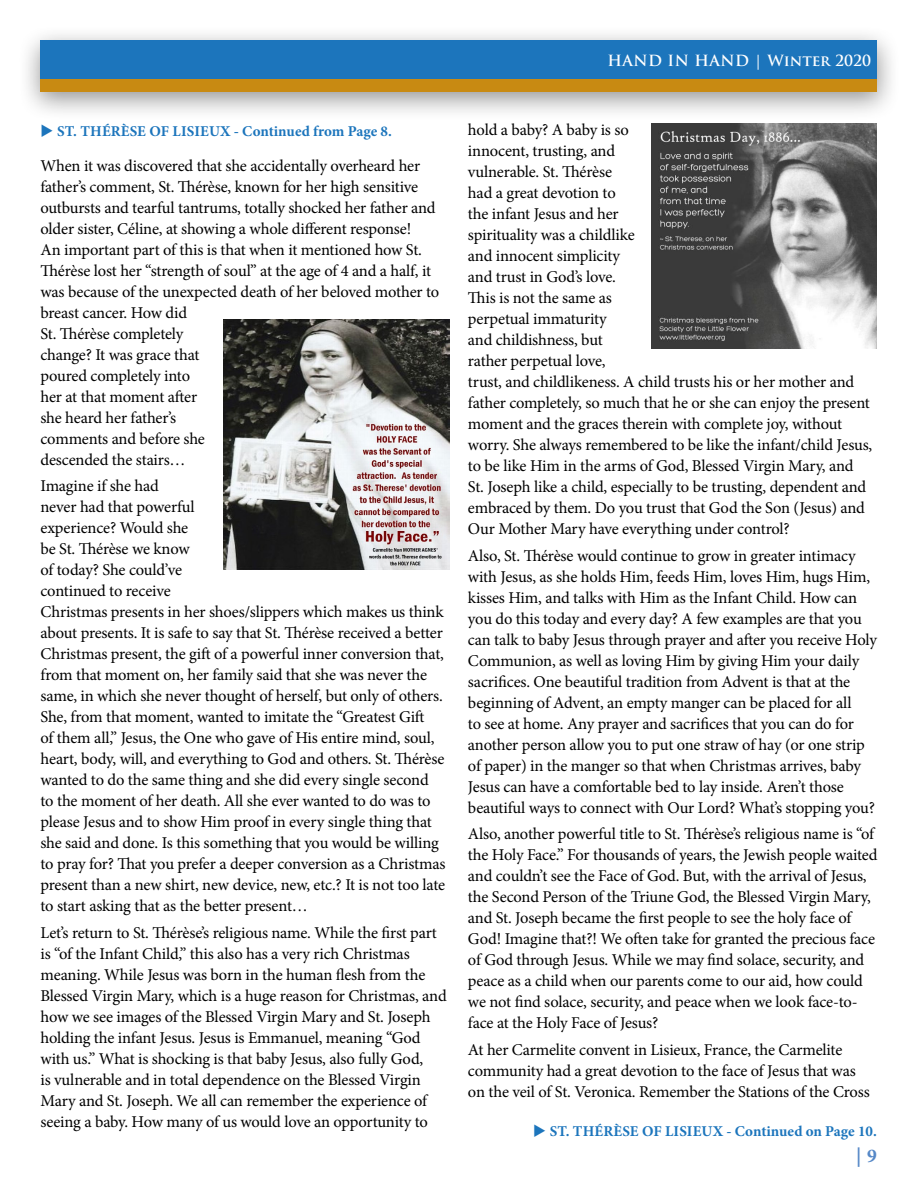
<style>
.page{position:relative;width:918px;height:1188px;background:#fff}
.page>*{position:absolute;margin:0;border:0;box-sizing:border-box;transform-origin:0 0}
.t1{font:700 19.5px "Minion Pro";color:#5688c7}
.t2{font:16.5px/21px "Minion Pro";letter-spacing:-.015em;color:#000}
.t3{font:700 15px "Minion Pro";color:#1c75bc}
.t4{font:700 15px "Trajan Pro";color:#fff}
</style>
<div class="page">
<div style="left:18px;top:24px;width:883px;height:98px;background:#000;opacity:.42"></div>
<div style="left:40px;top:40px;width:838px;height:43px;background:#1c75bc"></div>
<div style="left:40px;top:79px;width:838px;height:13px;background:#c88a12"></div>
<img style="left:223px;top:320px;width:227px;height:250px">
<img style="left:652px;top:123px;width:225px;height:225px">
<p class="t3" style="left:40px;top:121px;width:353px">◆ ST. THÉRÈSE OF LISIEUX - Continued from Page 8.</p>
<p class="t2" style="left:40px;top:155px;width:400px">When it was discovered that she accidentally overheard her father’s comment, St. Thérèse, known for her high sensitive outbursts and tearful tantrums, totally shocked her father and older sister, Céline, at showing a whole different response!<br>An important part of this is that when it mentioned how St.<br>Thérèse lost her “strength of soul” at the age of 4 and a half, it was because of the unexpected death of her beloved mother to breast cancer. How did<br>St. Thérèse completely<br>change? It was grace that<br>poured completely into<br>her at that moment after<br>she heard her father’s<br>comments and before she<br>descended the stairs…</p>
<p class="t2" style="left:40px;top:476px;width:407px">Imagine if she had<br>never had that powerful<br>experience? Would she<br>be St. Thérèse we know<br>of today? She could’ve<br>continued to receive<br>Christmas presents in her shoes/slippers which makes us think about presents. It is safe to say that St. Thérèse received a better Christmas present, the gift of a powerful inner conversion that, from that moment on, her family said that she was never the same, in which she never thought of herself, but only of others.<br>She, from that moment, wanted to imitate the “Greatest Gift<br>of them all,” Jesus, the One who gave of His entire mind, soul, heart, body, will, and everything to God and others. St. Thérèse wanted to do the same thing and she did every single second to the moment of her death. All she ever wanted to do was to please Jesus and to show Him proof in every single thing that she said and done. Is this something that you would be willing to pray for? That you prefer a deeper conversion as a Christmas present than a new shirt, new device, new, etc.? It is not too late to start asking that as the better present…</p>
<p class="t2" style="left:40px;top:922px;width:408px">Let’s return to St. Thérèse’s religious name. While the first part is “of the Infant Child,” this also has a very rich Christmas meaning. While Jesus was born in the human flesh from the Blessed Virgin Mary, which is a huge reason for Christmas, and how we see images of the Blessed Virgin Mary and St. Joseph holding the infant Jesus. Jesus is Emmanuel, meaning “God with us.” What is shocking is that baby Jesus, also fully God,<br>is vulnerable and in total dependence on the Blessed Virgin Mary and St. Joseph. We all can remember the experience of seeing a baby. How many of us would love an opportunity to</p>
<p class="t4" style="left:608px;top:52px;width:265px">HAND IN HAND | Winter 2020</p>
<p class="t2" style="left:468px;top:120px;width:406px">hold a baby? A baby is so<br>innocent, trusting, and<br>vulnerable. St. Thérèse<br>had a great devotion to<br>the infant Jesus and her<br>spirituality was a childlike<br>and innocent simplicity<br>and trust in God’s love.<br>This is not the same as<br>perpetual immaturity<br>and childishness, but<br>rather perpetual love,<br>trust, and childlikeness. A child trusts his or her mother and father completely, so much that he or she can enjoy the present moment and the graces therein with complete joy, without worry. She always remembered to be like the infant/child Jesus, to be like Him in the arms of God, Blessed Virgin Mary, and St. Joseph like a child, especially to be trusting, dependent and embraced by them. Do you trust that God the Son (Jesus) and Our Mother Mary have everything under control?</p>
<p class="t2" style="left:468px;top:545px;width:410px">Also, St. Thérèse would continue to grow in greater intimacy with Jesus, as she holds Him, feeds Him, loves Him, hugs Him, kisses Him, and talks with Him as the Infant Child. How can you do this today and every day? A few examples are that you can talk to baby Jesus through prayer and after you receive Holy Communion, as well as loving Him by giving Him your daily sacrifices. One beautiful tradition from Advent is that at the beginning of Advent, an empty manger can be placed for all<br>to see at home. Any prayer and sacrifices that you can do for another person allow you to put one straw of hay (or one strip of paper) in the manger so that when Christmas arrives, baby Jesus can have a comfortable bed to lay inside. Aren’t those beautiful ways to connect with Our Lord? What’s stopping you?</p>
<p class="t2" style="left:468px;top:824px;width:411px">Also, another powerful title to St. Thérèse’s religious name is “of the Holy Face.” For thousands of years, the Jewish people waited and couldn’t see the Face of God. But, with the arrival of Jesus, the Second Person of the Triune God, the Blessed Virgin Mary, and St. Joseph became the first people to see the holy face of God! Imagine that?! We often take for granted the precious face of God through Jesus. While we may find solace, security, and peace as a child when our parents come to our aid, how could we not find solace, security, and peace when we look face-to&shy;face at the Holy Face of Jesus?</p>
<p class="t2" style="left:468px;top:1039px;width:403px">At her Carmelite convent in Lisieux, France, the Carmelite community had a great devotion to the face of Jesus that was on the veil of St. Veronica. Remember the Stations of the Cross</p>
<p class="t3" style="left:533px;top:1120px;width:345px">◆ ST. THÉRÈSE OF LISIEUX - Continued on Page 10.</p>
<p class="t1" style="left:856px;top:1142px;width:22px">| 9</p>
</div>
